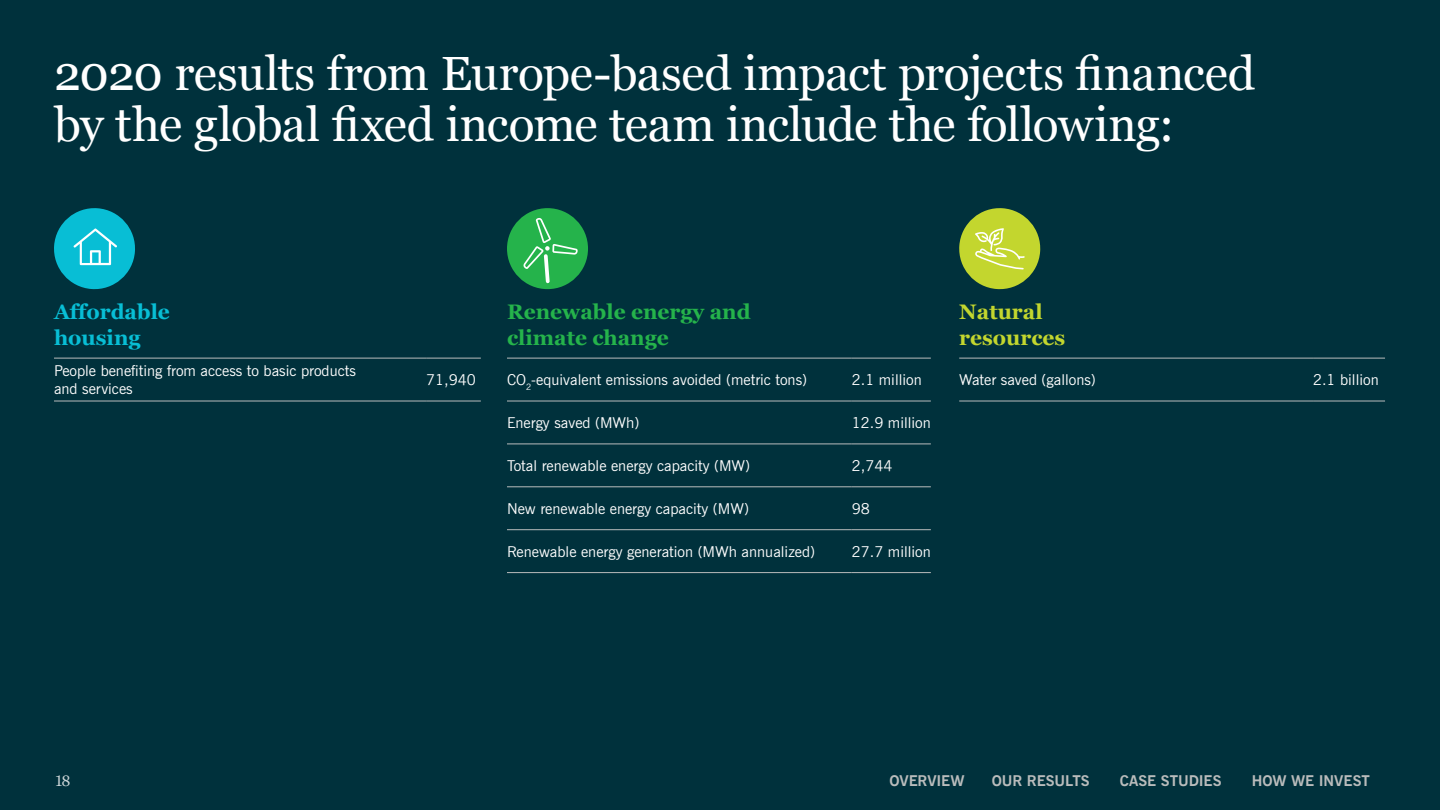
<style>
.page{position:relative;width:1440px;height:810px;background:#00313c}
.page>*{position:absolute;margin:0;border:0;box-sizing:border-box;transform-origin:0 0}
.t1{font:48px/51px "Georgia";letter-spacing:-.01em;color:#fff}
.t2{font:700 21px/25.2px "Georgia";color:#25b34b}
.t3{font:700 21px/25.2px "Georgia";color:#08bed5}
.t4{font:700 21px/25.2px "Georgia";color:#c3d62e}
.t5{font:15px/18px "News Gothic BT";color:#fff}
.t6{font:700 15px "News Gothic BT";letter-spacing:-.005em;color:#babcbc}
.t7{font:15px "Georgia Pro";color:#fff}
</style>
<div class="page">
<hr style="left:959px;top:358px;width:354px;height:1px;background:#babcbc">
<hr style="left:1313px;top:358px;width:72px;height:1px;background:#babcbc">
<hr style="left:959px;top:401px;width:354px;height:1px;background:#babcbc">
<hr style="left:1313px;top:401px;width:72px;height:1px;background:#babcbc">
<hr style="left:507px;top:358px;width:345px;height:1px;background:#babcbc">
<hr style="left:852px;top:358px;width:79px;height:1px;background:#babcbc">
<hr style="left:507px;top:401px;width:345px;height:1px;background:#babcbc">
<hr style="left:852px;top:401px;width:79px;height:1px;background:#babcbc">
<hr style="left:507px;top:572px;width:345px;height:1px;background:#babcbc">
<hr style="left:852px;top:572px;width:79px;height:1px;background:#babcbc">
<hr style="left:507px;top:444px;width:345px;height:1px;background:#babcbc">
<hr style="left:852px;top:444px;width:79px;height:1px;background:#babcbc">
<hr style="left:507px;top:486px;width:345px;height:1px;background:#babcbc">
<hr style="left:852px;top:486px;width:79px;height:1px;background:#babcbc">
<hr style="left:507px;top:529px;width:345px;height:1px;background:#babcbc">
<hr style="left:852px;top:529px;width:79px;height:1px;background:#babcbc">
<div style="left:507px;top:208px;width:81px;height:81px;background:#25b34b;border-radius:50%"></div>
<svg style="left:523px;top:218px;width:55px;height:67px"></svg>
<svg style="left:959px;top:208px;width:82px;height:82px"></svg>
<hr style="left:54px;top:358px;width:372px;height:1px;background:#babcbc">
<hr style="left:426px;top:358px;width:55px;height:1px;background:#babcbc">
<hr style="left:54px;top:401px;width:372px;height:1px;background:#babcbc">
<hr style="left:426px;top:401px;width:55px;height:1px;background:#babcbc">
<svg style="left:54px;top:208px;width:81px;height:82px"></svg>
<h1 class="t1" style="left:54px;top:46px;width:1203px">2020 results from Europe-based impact projects financed by the global fixed income team include the following:</h1>
<h2 class="t3" style="left:54px;top:298px;width:117px">Affordable housing</h2>
<p class="t5" style="left:54px;top:362px;width:303px">People benefiting from access to basic products and services</p>
<p class="t5" style="left:426px;top:371px;width:51px">71,940</p>
<h2 class="t2" style="left:507px;top:298px;width:245px">Renewable energy and climate change</h2>
<p class="t5" style="left:507px;top:371px;width:302px">CO<sub>2</sub>-equivalent emissions avoided (metric tons)</p>
<p class="t5" style="left:852px;top:371px;width:71px">2.1 million</p>
<p class="t5" style="left:507px;top:414px;width:134px">Energy saved (MWh)</p>
<p class="t5" style="left:852px;top:414px;width:81px">12.9 million</p>
<p class="t5" style="left:507px;top:457px;width:245px">Total renewable energy capacity (MW)</p>
<p class="t5" style="left:852px;top:457px;width:42px">2,744</p>
<p class="t5" style="left:507px;top:500px;width:243px">New renewable energy capacity (MW)</p>
<p class="t5" style="left:852px;top:500px;width:20px">98</p>
<p class="t5" style="left:507px;top:542px;width:310px">Renewable energy generation (MWh annualized)</p>
<p class="t5" style="left:852px;top:542px;width:81px">27.7 million</p>
<h2 class="t4" style="left:959px;top:298px;width:108px">Natural resources</h2>
<p class="t5" style="left:959px;top:371px;width:138px">Water saved (gallons)</p>
<p class="t5" style="left:1313px;top:371px;width:67px">2.1 billion</p>
<p class="t7" style="left:54px;top:773px;width:18px">18</p>
<p class="t6" style="left:889px;top:772px;width:77px">OVERVIEW</p>
<p class="t6" style="left:991px;top:772px;width:99px">OUR RESULTS</p>
<p class="t6" style="left:1120px;top:772px;width:103px">CASE STUDIES</p>
<p class="t6" style="left:1251px;top:772px;width:120px">HOW WE INVEST</p>
</div>
